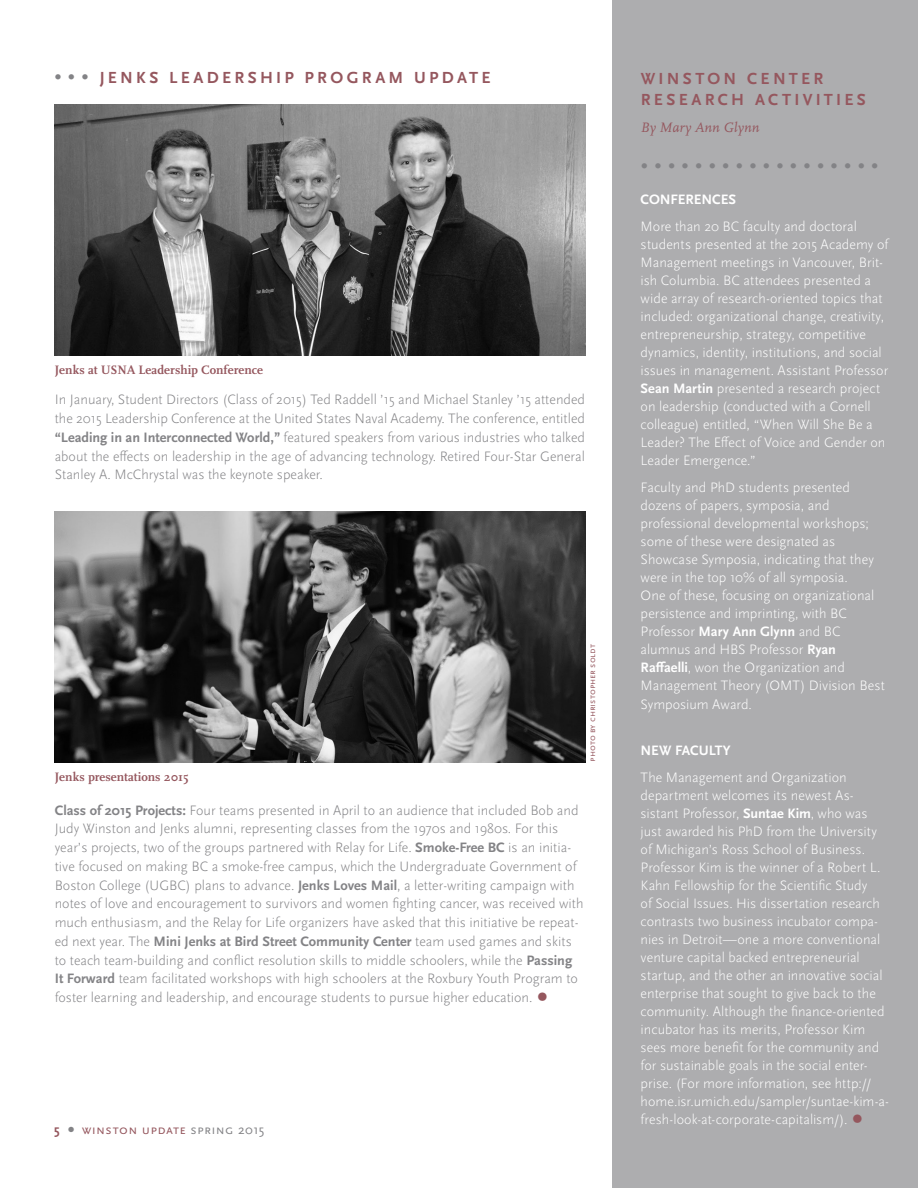
<style>
.page{position:relative;width:918px;height:1188px;background:#fff}
.page>*{position:absolute;margin:0;border:0;box-sizing:border-box;transform-origin:0 0}
.t1{font:italic 36px "Scala OT";color:#95575e}
.t2{font:italic 22.5px "Scala OT";color:#838386}
.t3{font:700 16.8px/21px "Scala Sans OT";letter-spacing:.195em;color:#95575e}
.t4{font:300 14.25px/18px "Scala Sans OT";letter-spacing:.005em;color:#fff}
.t5{font:300 14.25px/18.8px "Scala Sans OT";color:#838386;text-align:justify}
.t6{font:700 14.25px "Scala Sans OT";letter-spacing:-.005em;color:#fff}
.t7{font:italic 14.25px "Scala OT";letter-spacing:.005em;color:#95575e}
.t8{font:13.5px "Scala Sans OT";letter-spacing:.025em;color:#95575e}
.t9{font:700 12.75px "Scala OT";color:#95575e}
.t10{font:9px "Scala Sans OT";letter-spacing:.005em;color:#95575e}
.s1{font-family:"Scala OT";font-weight:400;font-style:italic;font-size:22.5px;color:#838386}
.s2{font-weight:700}
.s3{color:#838386}
</style>
<div class="page">
<div style="left:613px;top:0;width:305px;height:1188px;background:#adadaf"></div>
<img style="left:55px;top:104px;width:531px;height:252px">
<img style="left:55px;top:511px;width:531px;height:252px">
<p class="t3" style="left:54px;top:67px;width:438px"><span class="s1">• • •</span> JENKS LEADERSHIP PROGRAM UPDATE</p>
<p class="t9" style="left:55px;top:363px;width:210px">Jenks at USNA Leadership Conference</p>
<p class="t5" style="left:55px;top:391px;width:532px">In January, Student Directors (Class of 2015) Ted Raddell ’15 and Michael Stanley ’15 attended the 2015 Leadership Conference at the United States Naval Academy. The conference, entitled <span class="s2">“Leading in an Interconnected World,”</span> featured speakers from various industries who talked about the effects on leadership in the age of advancing technology. Retired Four-Star General Stanley A. McChrystal was the keynote speaker.</p>
<p class="t9" style="left:55px;top:770px;width:135px">Jenks presentations 2015</p>
<p class="t5" style="left:55px;top:801px;width:530px;text-align:left"><span class="s2">Class of 2015 Projects:</span> Four teams presented in April to an audience that included Bob and Judy Winston and Jenks alumni, representing classes from the 1970s and 1980s. For this year’s projects, two of the groups partnered with Relay for Life. <span class="s2">Smoke-Free BC</span> is an initia&shy;tive focused on making BC a smoke-free campus, which the Undergraduate Government of Boston College (UGBC) plans to advance. <span class="s2">Jenks Loves Mail</span>, a letter-writing campaign with notes of love and encouragement to survivors and women fighting cancer, was received with much enthusiasm, and the Relay for Life organizers have asked that this initiative be repeat&shy;ed next year. The <span class="s2">Mini Jenks at Bird Street Community Center</span> team used games and skits to teach team-building and conflict resolution skills to middle schoolers, while the <span class="s2">Passing It Forward</span> team facilitated workshops with high schoolers at the Roxbury Youth Program to foster learning and leadership, and encourage students to pursue higher education.</p>
<h1 class="t1" style="left:536px;top:974px;width:14px">•</h1>
<p class="t10" style="left:587px;top:762px;width:120px;rotate:-90deg">Photo by Christopher Soldt</p>
<p class="t8" style="left:54px;top:1123px;width:212px"><span class="s2">5</span> <sup>○</sup> winston update <span class="s3">spring 2015</span></p>
<p class="t3" style="left:641px;top:68px;width:227px">WINSTON CENTER<br>RESEARCH ACTIVITIES</p>
<p class="t7" style="left:641px;top:120px;width:120px">By Mary Ann Glynn</p>
<h2 class="t2" style="left:641px;top:152px;width:240px">• • • • • • • • • • • • • • • • • •</h2>
<p class="t6" style="left:641px;top:192px;width:97px">CONFERENCES</p>
<p class="t4" style="left:641px;top:218px;width:249px">More than 20 BC faculty and doctoral students presented at the 2015 Academy of Management meetings in Vancouver, Brit&shy;ish Columbia. BC attendees presented a wide array of research-oriented topics that included: organizational change, creativity, entrepreneurship, strategy, competitive dynamics, identity, institutions, and social issues in management. Assistant Professor <span class="s2">Sean Martin</span> presented a research project on leadership (conducted with a Cornell colleague) entitled, “When Will She Be a Leader? The Effect of Voice and Gender on Leader Emergence.”</p>
<p class="t4" style="left:641px;top:479px;width:246px">Faculty and PhD students presented dozens of papers, symposia, and professional developmental workshops; some of these were designated as Showcase Symposia, indicating that they were in the top 10% of all symposia.<br>One of these, focusing on organizational persistence and imprinting, with BC Professor <span class="s2">Mary Ann Glynn</span> and BC alumnus and HBS Professor <span class="s2">Ryan Raffaelli</span>, won the Organization and Management Theory (OMT) Division Best Symposium Award.</p>
<p class="t6" style="left:641px;top:742px;width:92px">NEW FACULTY</p>
<p class="t4" style="left:641px;top:768px;width:250px">The Management and Organization department welcomes its newest As&shy;sistant Professor, <span class="s2">Suntae Kim</span>, who was just awarded his PhD from the University of Michigan’s Ross School of Business.<br>Professor Kim is the winner of a Robert L.<br>Kahn Fellowship for the Scientific Study<br>of Social Issues. His dissertation research contrasts two business incubator compa&shy;nies in Detroit—one a more conventional venture capital backed entrepreneurial startup, and the other an innovative social enterprise that sought to give back to the community. Although the finance-oriented incubator has its merits, Professor Kim sees more benefit for the community and for sustainable goals in the social enter&shy;prise. (For more information, see http:// home.isr.umich.edu/sampler/suntae-kim-a&shy;fresh-look-at-corporate-capitalism/).</p>
<h1 class="t1" style="left:851px;top:1095px;width:14px">•</h1>
</div>
